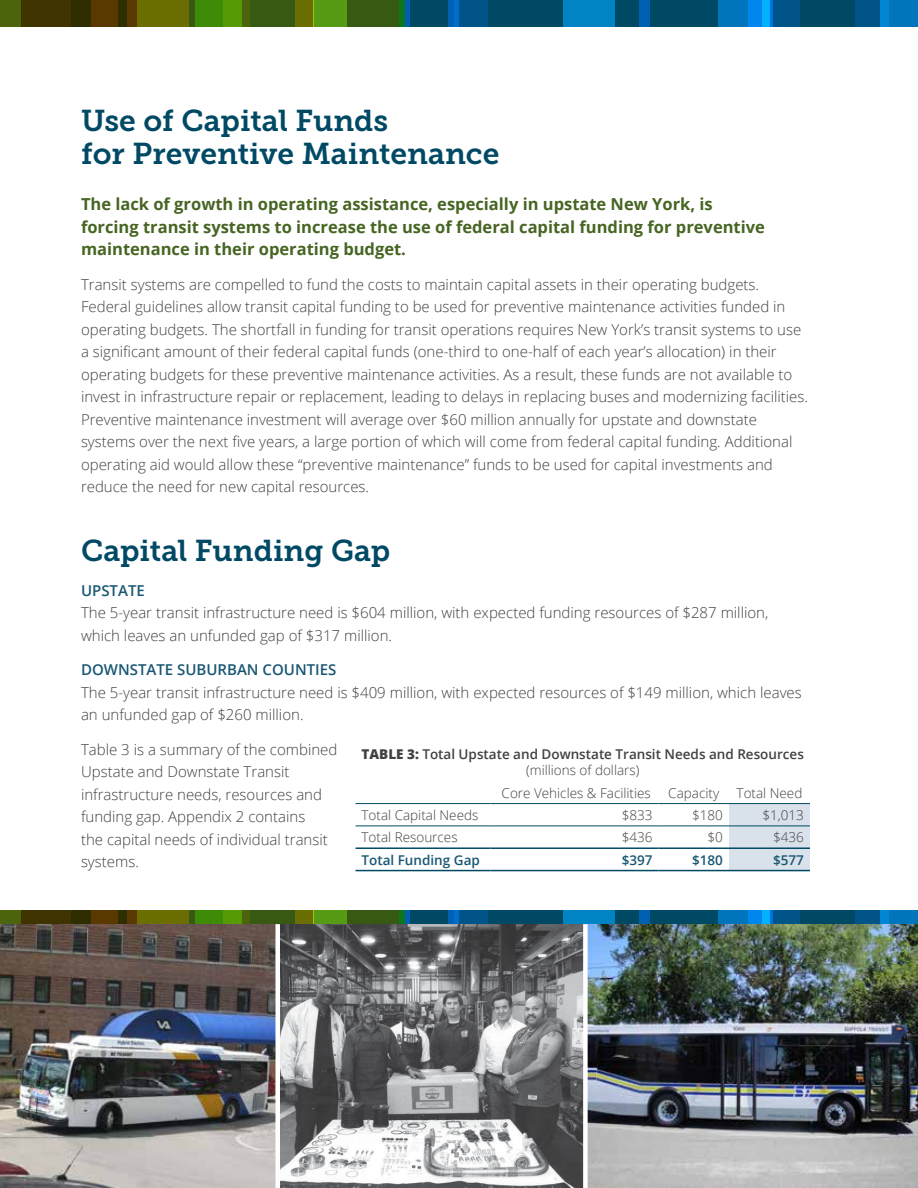
<style>
.page{position:relative;width:918px;height:1188px;background:#fff}
.page>*{position:absolute;margin:0;border:0;box-sizing:border-box;transform-origin:0 0}
.t1{font:30px/33px "Museo Slab 700";color:#004965}
.t2{font:700 16.5px/22.5px "Open Sans";color:#466522}
.t3{font:300 15px/22.5px "Open Sans";color:#414042}
.t4{font:600 15px "Open Sans";color:#1a5773}
.t5{font:300 13.5px "Open Sans";color:#414042}
.t6{font:600 13.5px/16.2px "Open Sans";color:#414042;text-align:center}
.t7{font:600 13.5px "Open Sans";color:#1a5773}
.s1{font-weight:800}
.s2{font-weight:300}
</style>
<div class="page">
<div style="left:729px;top:804px;width:81px;height:66px;background:#d9e1ea"></div>
<hr style="left:356px;top:847px;width:134px;height:2px;background:#004965">
<hr style="left:490px;top:847px;width:168px;height:2px;background:#004965">
<hr style="left:658px;top:847px;width:71px;height:2px;background:#004965">
<hr style="left:729px;top:847px;width:81px;height:2px;background:#004965">
<hr style="left:356px;top:870px;width:134px;height:1px;background:#004965">
<hr style="left:490px;top:870px;width:168px;height:1px;background:#004965">
<hr style="left:658px;top:870px;width:71px;height:1px;background:#004965">
<hr style="left:729px;top:870px;width:81px;height:1px;background:#004965">
<hr style="left:356px;top:803px;width:134px;height:1px;background:#004965">
<hr style="left:490px;top:803px;width:168px;height:1px;background:#004965">
<hr style="left:658px;top:803px;width:71px;height:1px;background:#004965">
<hr style="left:729px;top:803px;width:81px;height:1px;background:#004965">
<hr style="left:356px;top:826px;width:134px;height:1px;background:#004965">
<hr style="left:490px;top:826px;width:168px;height:1px;background:#004965">
<hr style="left:658px;top:826px;width:71px;height:1px;background:#004965">
<hr style="left:729px;top:826px;width:81px;height:1px;background:#004965">
<div style="left:0;top:0;width:405px;height:27px;background:#375911"></div>
<div style="left:405px;top:0;width:513px;height:27px;background:#004965"></div>
<svg style="left:70px;top:0;width:58px;height:27px"></svg>
<svg style="left:128px;top:0;width:61px;height:27px;background:#686702"></svg>
<div style="left:639px;top:0;width:11px;height:27px;background:#0060b2"></div>
<svg style="left:400px;top:0;width:10px;height:27px"></svg>
<div style="left:295px;top:0;width:18px;height:27px;background:#6b6f03"></div>
<div style="left:196px;top:0;width:46px;height:27px;background:#3e8b08"></div>
<div style="left:880px;top:0;width:38px;height:27px;background:#0075bc"></div>
<svg style="left:855px;top:0;width:34px;height:27px"></svg>
<div style="left:563px;top:0;width:51px;height:27px;background:#0084c3"></div>
<div style="left:313px;top:0;width:34px;height:27px;background:#559c14"></div>
<svg style="left:0;top:0;width:70px;height:27px;background:#424203"></svg>
<div style="left:448px;top:0;width:11px;height:27px;background:#0060b2"></div>
<svg style="left:454px;top:0;width:34px;height:27px"></svg>
<div style="left:748px;top:0;width:51px;height:27px;background:#005487"></div>
<div style="left:762px;top:0;width:11px;height:27px;background:#006fe3"></div>
<svg style="left:718px;top:0;width:52px;height:27px"></svg>
<svg style="left:223px;top:0;width:27px;height:27px"></svg>
<div style="left:92px;top:0;width:26px;height:27px;background:#593900"></div>
<div style="left:0;top:911px;width:405px;height:13px;background:#375911"></div>
<div style="left:405px;top:911px;width:513px;height:13px;background:#004965"></div>
<svg style="left:70px;top:911px;width:58px;height:13px"></svg>
<svg style="left:128px;top:911px;width:61px;height:13px"></svg>
<div style="left:639px;top:911px;width:11px;height:13px;background:#0060b2"></div>
<svg style="left:400px;top:911px;width:10px;height:13px"></svg>
<div style="left:295px;top:911px;width:18px;height:13px;background:#6b6f03"></div>
<div style="left:196px;top:911px;width:46px;height:13px;background:#3e8b08"></div>
<div style="left:880px;top:911px;width:38px;height:13px;background:#0075bc"></div>
<svg style="left:855px;top:911px;width:34px;height:13px"></svg>
<div style="left:563px;top:911px;width:51px;height:13px;background:#0084c3"></div>
<div style="left:313px;top:911px;width:34px;height:13px;background:#559c14"></div>
<svg style="left:0;top:911px;width:70px;height:13px"></svg>
<div style="left:448px;top:911px;width:11px;height:13px;background:#0060b2"></div>
<svg style="left:454px;top:911px;width:34px;height:13px"></svg>
<div style="left:748px;top:911px;width:51px;height:13px;background:#005487"></div>
<div style="left:762px;top:911px;width:11px;height:13px;background:#006fe3"></div>
<svg style="left:718px;top:911px;width:52px;height:13px"></svg>
<svg style="left:223px;top:911px;width:27px;height:13px"></svg>
<div style="left:92px;top:911px;width:26px;height:13px;background:#593900"></div>
<img style="left:0;top:924px;width:918px;height:264px">
<div style="left:583px;top:924px;width:5px;height:264px;background:#fff"></div>
<div style="left:275px;top:924px;width:5px;height:264px;background:#fff"></div>
<h1 class="t1" style="left:81px;top:104px;width:420px">Use of Capital Funds<br>for Preventive Maintenance</h1>
<p class="t2" style="left:81px;top:192px;width:685px">The lack of growth in operating assistance, especially in upstate New York, is forcing transit systems to increase the use of federal capital funding for preventive maintenance in their operating budget.</p>
<p class="t3" style="left:81px;top:272px;width:729px">Transit systems are compelled to fund the costs to maintain capital assets in their operating budgets.<br>Federal guidelines allow transit capital funding to be used for preventive maintenance activities funded in operating budgets. The shortfall in funding for transit operations requires New York’s transit systems to use a significant amount of their federal capital funds (one-third to one-half of each year’s allocation) in their operating budgets for these preventive maintenance activities. As a result, these funds are not available to invest in infrastructure repair or replacement, leading to delays in replacing buses and modernizing facilities.<br>Preventive maintenance investment will average over $60 million annually for upstate and downstate systems over the next five years, a large portion of which will come from federal capital funding. Additional operating aid would allow these “preventive maintenance” funds to be used for capital investments and reduce the need for new capital resources.</p>
<h1 class="t1" style="left:81px;top:534px;width:311px">Capital Funding Gap</h1>
<p class="t4" style="left:81px;top:580px;width:65px">UPSTATE</p>
<p class="t3" style="left:81px;top:601px;width:689px">The 5-year transit infrastructure need is $604 million, with expected funding resources of $287 million, which leaves an unfunded gap of $317 million.</p>
<p class="t4" style="left:81px;top:659px;width:257px">DOWNSTATE SUBURBAN COUNTIES</p>
<p class="t3" style="left:81px;top:680px;width:722px">The 5-year transit infrastructure need is $409 million, with expected resources of $149 million, which leaves an unfunded gap of $260 million.</p>
<p class="t3" style="left:81px;top:737px;width:258px">Table 3 is a summary of the combined<br>Upstate and Downstate Transit infrastructure needs, resources and funding gap. Appendix 2 contains<br>the capital needs of individual transit systems.</p>
<p class="t6" style="left:362px;top:746px;width:444px"><span class="s1">TABLE 3:</span> Total Upstate and Downstate Transit Needs and Resources <span class="s2">(millions of dollars)</span></p>
<p class="t5" style="left:502px;top:783px;width:151px">Core Vehicles &amp; Facilities</p>
<p class="t5" style="left:668px;top:783px;width:52px">Capacity</p>
<p class="t5" style="left:737px;top:783px;width:67px">Total Need</p>
<p class="t5" style="left:362px;top:806px;width:118px">Total Capital Needs</p>
<p class="t5" style="left:622px;top:806px;width:32px">$833</p>
<p class="t5" style="left:692px;top:806px;width:32px">$180</p>
<p class="t5" style="left:763px;top:806px;width:43px">$1,013</p>
<p class="t5" style="left:362px;top:828px;width:98px">Total Resources</p>
<p class="t5" style="left:622px;top:828px;width:32px">$436</p>
<p class="t5" style="left:708px;top:828px;width:17px">$0</p>
<p class="t5" style="left:773px;top:828px;width:32px">$436</p>
<p class="t7" style="left:362px;top:850px;width:120px">Total Funding Gap</p>
<p class="t7" style="left:622px;top:850px;width:32px">$397</p>
<p class="t7" style="left:692px;top:850px;width:32px">$180</p>
<p class="t7" style="left:773px;top:850px;width:32px">$577</p>
</div>
